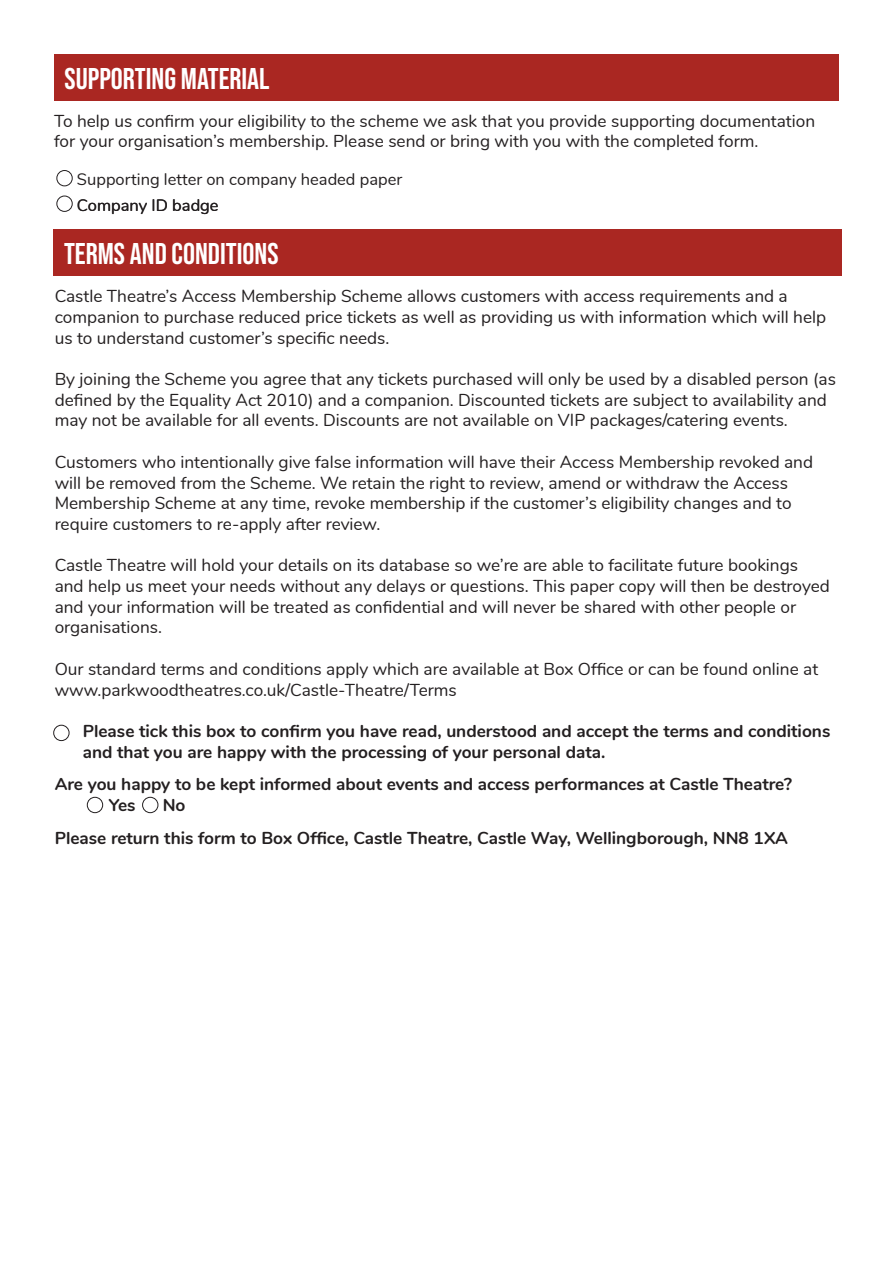
<style>
.page{position:relative;width:893px;height:1263px;background:#fff}
.page>*{position:absolute;margin:0;border:0;box-sizing:border-box;transform-origin:0 0}
.t1{font:700 30px "Bebas Neue Pro";color:#fff}
.t2{font:17.25px/20.7px "Nunito";color:#231f20}
.t3{font:700 17.25px/20.7px "Nunito";color:#231f20}
.t4{font:16.5px "Nunito";color:#231f20}
</style>
<div class="page">
<div style="left:57px;top:170px;width:16px;height:16px;border:1px solid #231f20;border-radius:50%"></div>
<div style="left:54px;top:54px;width:785px;height:47px;background:#aa2722"></div>
<div style="left:53px;top:230px;width:789px;height:46px;background:#aa2722"></div>
<div style="left:53px;top:725px;width:16px;height:16px;border:1px solid #231f20;border-radius:50%"></div>
<div style="left:87px;top:797px;width:16px;height:16px;border:1px solid #231f20;border-radius:50%"></div>
<div style="left:142px;top:797px;width:16px;height:16px;border:1px solid #231f20;border-radius:50%"></div>
<div style="left:57px;top:196px;width:16px;height:16px;border:1px solid #231f20;border-radius:50%"></div>
<p class="t1" style="left:65px;top:61px;width:206px">SUPPORTING MATERIAL</p>
<p class="t2" style="left:54px;top:109px;width:763px">To help us confirm your eligibility to the scheme we ask that you provide supporting documentation for your organisation’s membership. Please send or bring with you with the completed form.</p>
<p class="t4" style="left:77px;top:167px;width:327px">Supporting letter on company headed paper</p>
<p class="t4" style="left:77px;top:193px;width:143px">Company ID badge</p>
<p class="t1" style="left:64px;top:237px;width:216px">TERMS AND CONDITIONS</p>
<p class="t2" style="left:55px;top:285px;width:773px">Castle Theatre’s Access Membership Scheme allows customers with access requirements and a companion to purchase reduced price tickets as well as providing us with information which will help us to understand customer’s specific needs.</p>
<p class="t2" style="left:55px;top:368px;width:783px">By joining the Scheme you agree that any tickets purchased will only be used by a disabled person (as defined by the Equality Act 2010) and a companion. Discounted tickets are subject to availability and may not be available for all events. Discounts are not available on VIP packages/catering events.</p>
<p class="t2" style="left:55px;top:450px;width:760px">Customers who intentionally give false information will have their Access Membership revoked and will be removed from the Scheme. We retain the right to review, amend or withdraw the Access Membership Scheme at any time, revoke membership if the customer’s eligibility changes and to require customers to re-apply after review.</p>
<p class="t2" style="left:55px;top:554px;width:777px">Castle Theatre will hold your details on its database so we’re are able to facilitate future bookings and help us meet your needs without any delays or questions. This paper copy will then be destroyed and your information will be treated as confidential and will never be shared with other people or organisations.</p>
<p class="t2" style="left:55px;top:657px;width:765px">Our standard terms and conditions apply which are available at Box Office or can be found online at www.parkwoodtheatres.co.uk/Castle-Theatre/Terms</p>
<p class="t3" style="left:83px;top:720px;width:749px">Please tick this box to confirm you have read, understood and accept the terms and conditions and that you are happy with the processing of your personal data.</p>
<p class="t3" style="left:55px;top:773px;width:739px">Are you happy to be kept informed about events and access performances at Castle Theatre?</p>
<p class="t3" style="left:109px;top:794px;width:28px">Yes</p>
<p class="t3" style="left:163px;top:794px;width:24px">No</p>
<p class="t3" style="left:55px;top:826px;width:735px">Please return this form to Box Office, Castle Theatre, Castle Way, Wellingborough, NN8 1XA</p>
</div>
